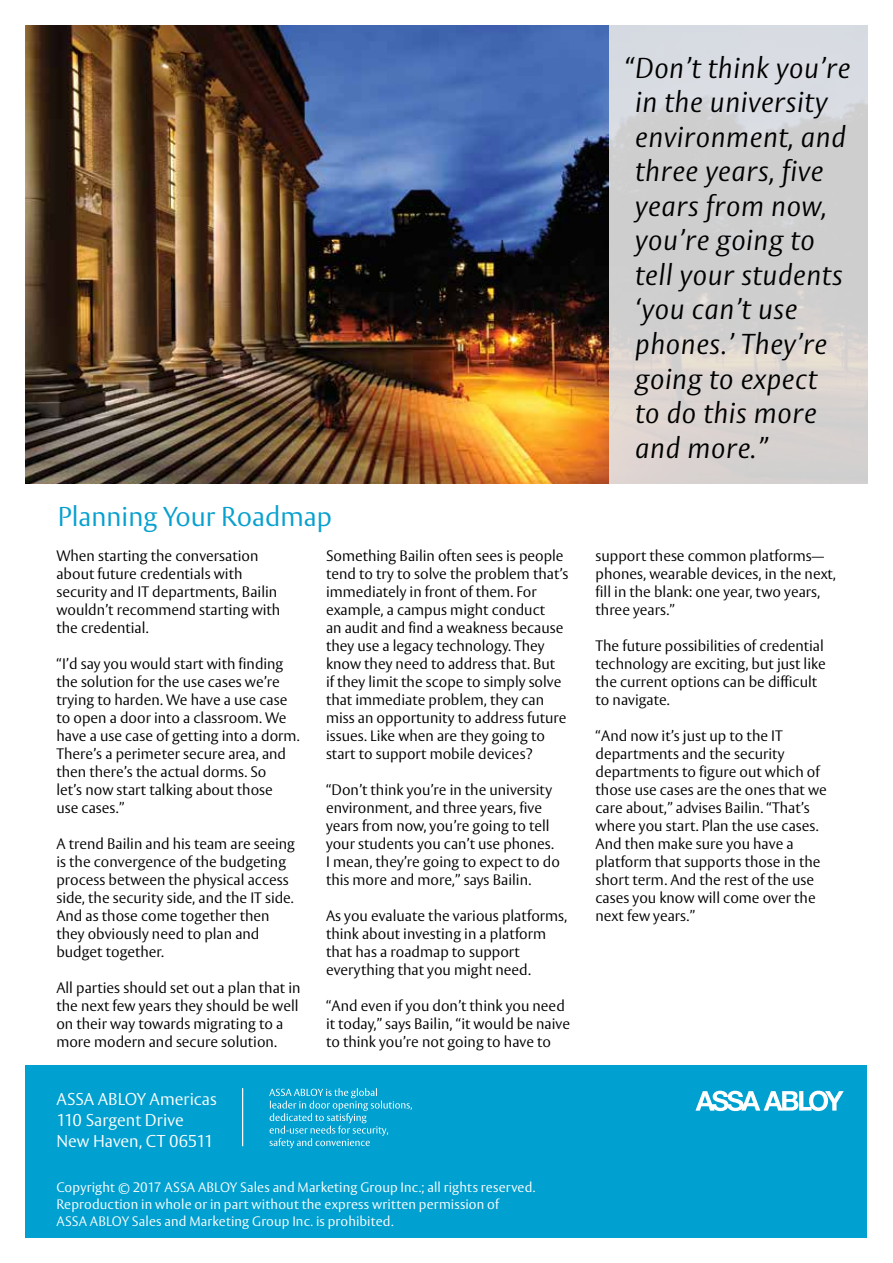
<style>
.page{position:relative;width:893px;height:1263px;background:#fff}
.page>*{position:absolute;margin:0;border:0;box-sizing:border-box;transform-origin:0 0}
.t1{font:italic 300 28.5px/34.5px "ASSA Vesta";letter-spacing:.02em;color:#000}
.t2{font:300 27px "ASSA Vesta";color:#08a0cf}
.t3{font:300 16.95px/21.3px "ASSA Vesta";letter-spacing:-.005em;color:#fff}
.t4{font:300 15px/18px "ASSA Vesta";color:#000}
.t5{font:300 13.65px/17px "ASSA Vesta";letter-spacing:.01em;color:#fff}
</style>
<div class="page">
<div style="left:26px;top:1065px;width:841px;height:172px;background:#00a0d0"></div>
<svg style="left:695px;top:1091px;width:149px;height:20px"></svg>
<svg style="left:269px;top:1088px;width:143px;height:60px"></svg>
<hr style="left:242px;top:1088px;width:1px;height:58px;background:#fff">
<img style="left:26px;top:26px;width:584px;height:458px">
<div style="left:610px;top:26px;width:258px;height:458px;background:linear-gradient(to bottom,#d1d6db,#d7d0cb)"></div>
<h2 class="t2" style="left:58px;top:500px;width:276px">Planning Your Roadmap</h2>
<p class="t4" style="left:56px;top:547px;width:225px">When starting the conversation about future credentials with security and IT departments, Bailin wouldn’t recommend starting with the credential.</p>
<p class="t4" style="left:56px;top:655px;width:245px">“I’d say you would start with finding the solution for the use cases we’re trying to harden. We have a use case to open a door into a classroom. We have a use case of getting into a dorm.<br>There’s a perimeter secure area, and then there’s the actual dorms. So<br>let’s now start talking about those<br>use cases.”</p>
<p class="t4" style="left:56px;top:835px;width:240px">A trend Bailin and his team are seeing is the convergence of the budgeting process between the physical access side, the security side, and the IT side.<br>And as those come together then they obviously need to plan and budget together.</p>
<p class="t4" style="left:56px;top:979px;width:246px">All parties should set out a plan that in the next few years they should be well on their way towards migrating to a more modern and secure solution.</p>
<p class="t4" style="left:326px;top:547px;width:244px">Something Bailin often sees is people tend to try to solve the problem that’s immediately in front of them. For example, a campus might conduct<br>an audit and find a weakness because they use a legacy technology. They know they need to address that. But<br>if they limit the scope to simply solve that immediate problem, they can miss an opportunity to address future issues. Like when are they going to start to support mobile devices?</p>
<p class="t4" style="left:326px;top:781px;width:235px">“Don’t think you’re in the university environment, and three years, five years from now, you’re going to tell your students you can’t use phones.<br>I mean, they’re going to expect to do this more and more,” says Bailin.</p>
<p class="t4" style="left:326px;top:907px;width:243px">As you evaluate the various platforms, think about investing in a platform that has a roadmap to support everything that you might need.</p>
<p class="t4" style="left:326px;top:997px;width:246px">“And even if you don’t think you need it today,” says Bailin, “it would be naive to think you’re not going to have to</p>
<p class="t3" style="left:56px;top:1089px;width:162px">ASSA ABLOY Americas<br>110 Sargent Drive<br>New Haven, CT 06511</p>
<p class="t5" style="left:56px;top:1179px;width:481px">Copyright © 2017 ASSA ABLOY Sales and Marketing Group Inc.; all rights reserved.<br>Reproduction in whole or in part without the express written permission of<br>ASSA ABLOY Sales and Marketing Group Inc. is prohibited.</p>
<h1 class="t1" style="left:635px;top:52px;width:217px;text-indent:-11px">“Don’t think you’re in the university environment, and three years, five years from now, you’re going to tell your students ‘you can’t use phones.’ They’re going to expect<br>to do this more and more.”</h1>
<p class="t4" style="left:596px;top:547px;width:242px">support these common platforms— phones, wearable devices, in the next, fill in the blank: one year, two years, three years.”</p>
<p class="t4" style="left:596px;top:637px;width:232px">The future possibilities of credential technology are exciting, but just like the current options can be difficult to navigate.</p>
<p class="t4" style="left:596px;top:727px;width:233px">“And now it’s just up to the IT departments and the security departments to figure out which of those use cases are the ones that we care about,” advises Bailin. “That’s where you start. Plan the use cases.<br>And then make sure you have a platform that supports those in the short term. And the rest of the use cases you know will come over the next few years.”</p>
</div>
